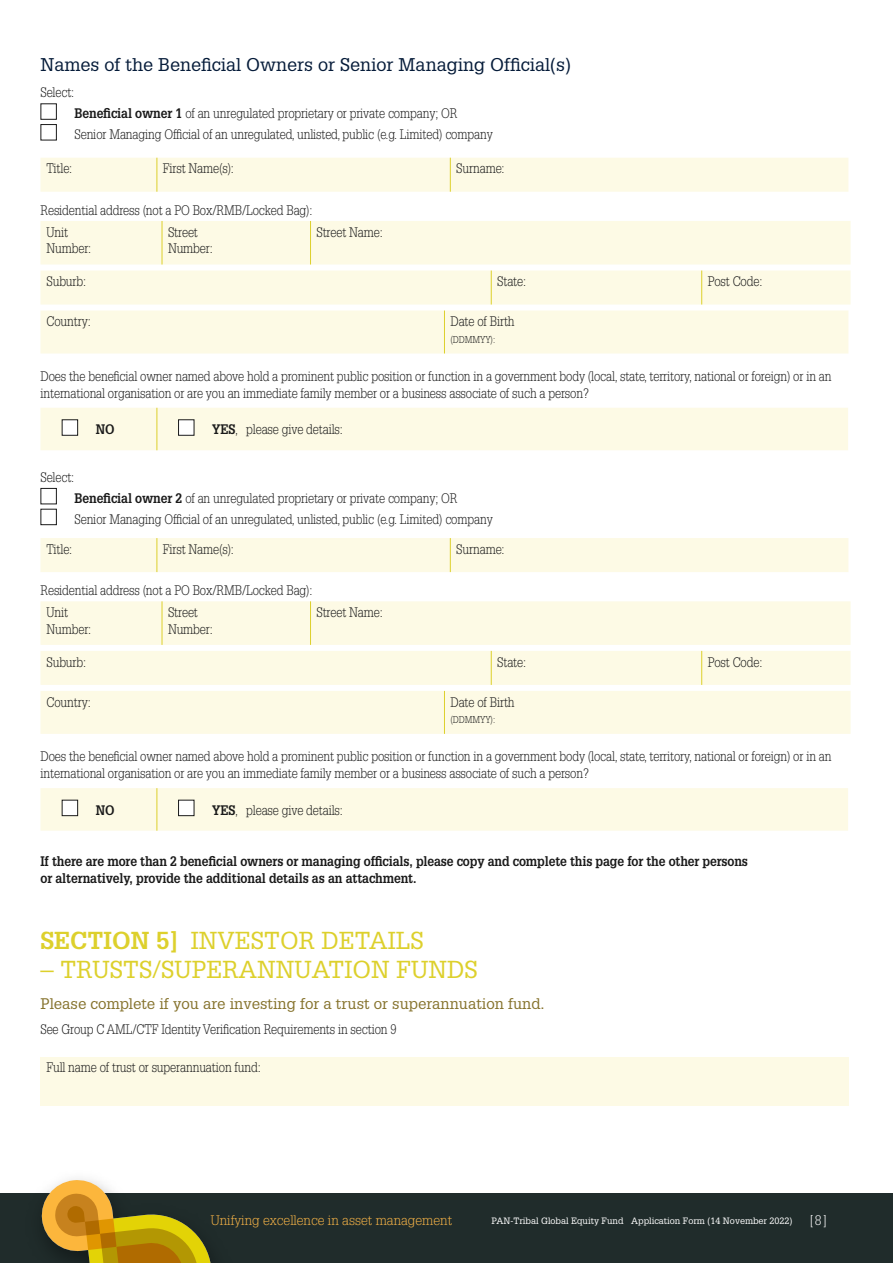
<style>
.page{position:relative;width:893px;height:1263px;background:#fff}
.page>*{position:absolute;margin:0;border:0;box-sizing:border-box;transform-origin:0 0}
.t1{font:24px "Glypha LT Std";color:#ddd02c}
.t2{font:18px "Glypha LT Std";color:#051b39}
.t3{font:15px "Glypha LT Std";color:#85722c}
.t4{font:300 13.5px/16.5px "Glypha LT Std";letter-spacing:-.01em;color:#1a1a1a;scale:.9 1}
.t5{font:700 13.5px/16.5px "Glypha LT Std";letter-spacing:-.01em;color:#1a1a1a;scale:.9 1}
.t6{font:300 13.5px "Glypha LT Std";color:#f1b046}
.t7{font:300 13.5px "Glypha LT Std";color:#fff}
.t8{font:300 9.75px "Glypha LT Std";letter-spacing:-.01em;color:#1a1a1a;scale:.9 1}
.t9{font:9px "Glypha LT Std";color:#fff}
.s1{font-weight:700}
</style>
<div class="page">
<div style="left:0;top:1193px;width:893px;height:70px;background:#202c2b"></div>
<svg style="left:41px;top:1179px;width:170px;height:84px"></svg>
<div style="left:40px;top:103px;width:17px;height:17px;border:1px solid #1a1a1a"></div>
<div style="left:40px;top:124px;width:17px;height:16px;border:1px solid #1a1a1a"></div>
<div style="left:40px;top:158px;width:808px;height:34px;background:#fdfae5"></div>
<hr style="left:450px;top:158px;width:1px;height:34px;background:#ddd02c">
<hr style="left:157px;top:158px;width:1px;height:34px;background:#ddd02c">
<div style="left:40px;top:221px;width:810px;height:43px;background:#fdfae5"></div>
<hr style="left:310px;top:221px;width:1px;height:43px;background:#ddd02c">
<hr style="left:162px;top:221px;width:1px;height:43px;background:#ddd02c">
<div style="left:40px;top:270px;width:810px;height:35px;background:#fdfae5"></div>
<hr style="left:701px;top:270px;width:1px;height:35px;background:#ddd02c">
<hr style="left:491px;top:270px;width:1px;height:35px;background:#ddd02c">
<div style="left:40px;top:311px;width:808px;height:42px;background:#fdfae5"></div>
<hr style="left:444px;top:311px;width:1px;height:42px;background:#ddd02c">
<div style="left:40px;top:408px;width:808px;height:42px;background:#fdfae5"></div>
<hr style="left:157px;top:408px;width:1px;height:42px;background:#ddd02c">
<div style="left:62px;top:420px;width:16px;height:15px;background:#fff"></div>
<div style="left:62px;top:419px;width:16px;height:17px;border:1px solid #1a1a1a"></div>
<div style="left:179px;top:420px;width:15px;height:15px;background:#fff"></div>
<div style="left:178px;top:419px;width:16px;height:17px;border:1px solid #1a1a1a"></div>
<div style="left:40px;top:488px;width:17px;height:16px;border:1px solid #1a1a1a"></div>
<div style="left:40px;top:509px;width:17px;height:16px;border:1px solid #1a1a1a"></div>
<div style="left:40px;top:538px;width:808px;height:34px;background:#fdfae5"></div>
<hr style="left:450px;top:538px;width:1px;height:34px;background:#ddd02c">
<hr style="left:157px;top:538px;width:1px;height:34px;background:#ddd02c">
<div style="left:40px;top:601px;width:810px;height:44px;background:#fdfae5"></div>
<hr style="left:310px;top:601px;width:1px;height:44px;background:#ddd02c">
<hr style="left:162px;top:601px;width:1px;height:44px;background:#ddd02c">
<div style="left:40px;top:651px;width:810px;height:34px;background:#fdfae5"></div>
<hr style="left:701px;top:651px;width:1px;height:34px;background:#ddd02c">
<hr style="left:491px;top:651px;width:1px;height:34px;background:#ddd02c">
<div style="left:40px;top:691px;width:810px;height:43px;background:#fdfae5"></div>
<hr style="left:444px;top:691px;width:1px;height:43px;background:#ddd02c">
<div style="left:40px;top:788px;width:808px;height:43px;background:#fdfae5"></div>
<hr style="left:157px;top:788px;width:1px;height:43px;background:#ddd02c">
<div style="left:62px;top:800px;width:16px;height:16px;background:#fff"></div>
<div style="left:62px;top:800px;width:16px;height:16px;border:1px solid #1a1a1a"></div>
<div style="left:179px;top:800px;width:15px;height:16px;background:#fff"></div>
<div style="left:178px;top:800px;width:16px;height:16px;border:1px solid #1a1a1a"></div>
<div style="left:40px;top:1057px;width:809px;height:48px;background:#fdfae5"></div>
<h2 class="t2" style="left:40px;top:53px;width:532px">Names of the Beneficial Owners or Senior Managing Official(s)</h2>
<p class="t4" style="left:40px;top:85px;width:39px">Select:</p>
<p class="t4" style="left:75px;top:103px;width:466px;line-height:20.7px"><span class="s1">Beneficial owner 1</span> of an unregulated proprietary or private company; OR<br>Senior Managing Official of an unregulated, unlisted, public (e.g. Limited) company</p>
<p class="t4" style="left:46px;top:161px;width:30px">Title:</p>
<p class="t4" style="left:163px;top:161px;width:80px">First Name(s):</p>
<p class="t4" style="left:456px;top:161px;width:55px">Surname:</p>
<p class="t4" style="left:46px;top:200px;width:297px;line-height:21.6px;text-indent:-6px">Residential address (not a PO Box/RMB/Locked Bag):<br>Unit</p>
<p class="t4" style="left:46px;top:240px;width:51px">Number:</p>
<p class="t4" style="left:168px;top:224px;width:51px">Street<br>Number:</p>
<p class="t4" style="left:316px;top:224px;width:75px">Street Name:</p>
<p class="t4" style="left:46px;top:273px;width:46px">Suburb:</p>
<p class="t4" style="left:497px;top:273px;width:34px">State:</p>
<p class="t4" style="left:708px;top:273px;width:62px">Post Code:</p>
<p class="t4" style="left:46px;top:313px;width:51px">Country:</p>
<p class="t4" style="left:450px;top:313px;width:73px">Date of Birth</p>
<p class="t8" style="left:450px;top:334px;width:51px">(DDMMYY):</p>
<p class="t4" style="left:40px;top:368px;width:880px">Does the beneficial owner named above hold a prominent public position or function in a government body (local, state, territory, national or foreign) or in an international organisation or are you an immediate family member or a business associate of such a person?</p>
<p class="t5" style="left:96px;top:421px;width:22px">NO</p>
<p class="t4" style="left:212px;top:421px;width:147px"><span class="s1">YES</span>, please give details:</p>
<p class="t4" style="left:41px;top:469px;width:39px">Select:</p>
<p class="t4" style="left:75px;top:488px;width:466px;line-height:20.7px"><span class="s1">Beneficial owner 2</span> of an unregulated proprietary or private company; OR<br>Senior Managing Official of an unregulated, unlisted, public (e.g. Limited) company</p>
<p class="t4" style="left:46px;top:541px;width:30px">Title:</p>
<p class="t4" style="left:163px;top:541px;width:80px">First Name(s):</p>
<p class="t4" style="left:456px;top:541px;width:55px">Surname:</p>
<p class="t4" style="left:46px;top:580px;width:297px;line-height:21.6px;text-indent:-6px">Residential address (not a PO Box/RMB/Locked Bag):<br>Unit</p>
<p class="t4" style="left:46px;top:621px;width:51px">Number:</p>
<p class="t4" style="left:168px;top:604px;width:51px">Street<br>Number:</p>
<p class="t4" style="left:316px;top:604px;width:75px">Street Name:</p>
<p class="t4" style="left:46px;top:654px;width:46px">Suburb:</p>
<p class="t4" style="left:497px;top:654px;width:34px">State:</p>
<p class="t4" style="left:708px;top:654px;width:62px">Post Code:</p>
<p class="t4" style="left:46px;top:694px;width:51px">Country:</p>
<p class="t4" style="left:450px;top:694px;width:73px">Date of Birth</p>
<p class="t8" style="left:450px;top:714px;width:51px">(DDMMYY):</p>
<p class="t4" style="left:40px;top:749px;width:880px">Does the beneficial owner named above hold a prominent public position or function in a government body (local, state, territory, national or foreign) or in an international organisation or are you an immediate family member or a business associate of such a person?</p>
<p class="t5" style="left:96px;top:801px;width:22px">NO</p>
<p class="t4" style="left:212px;top:802px;width:147px"><span class="s1">YES</span>, please give details:</p>
<p class="t5" style="left:40px;top:853px;width:788px">If there are more than 2 beneficial owners or managing officials, please copy and complete this page for the other persons or alternatively, provide the additional details as an attachment.</p>
<h1 class="t1" style="left:40px;top:926px;width:385px"><span class="s1">SECTION 5]</span> INVESTOR DETAILS</h1>
<h1 class="t1" style="left:40px;top:955px;width:439px">– TRUSTS/SUPERANNUATION FUNDS</h1>
<p class="t3" style="left:40px;top:994px;width:506px">Please complete if you are investing for a trust or superannuation fund.</p>
<p class="t4" style="left:40px;top:1021px;width:397px">See Group C AML/CTF Identity Verification Requirements in section 9</p>
<p class="t4" style="left:46px;top:1059px;width:240px">Full name of trust or superannuation fund:</p>
<p class="t6" style="left:211px;top:1212px;width:243px">Unifying excellence in asset management</p>
<p class="t9" style="left:491px;top:1215px;width:302px">PAN-Tribal Global Equity Fund Application Form (14 November 2022)</p>
<p class="t7" style="left:810px;top:1212px;width:18px">[8]</p>
</div>
